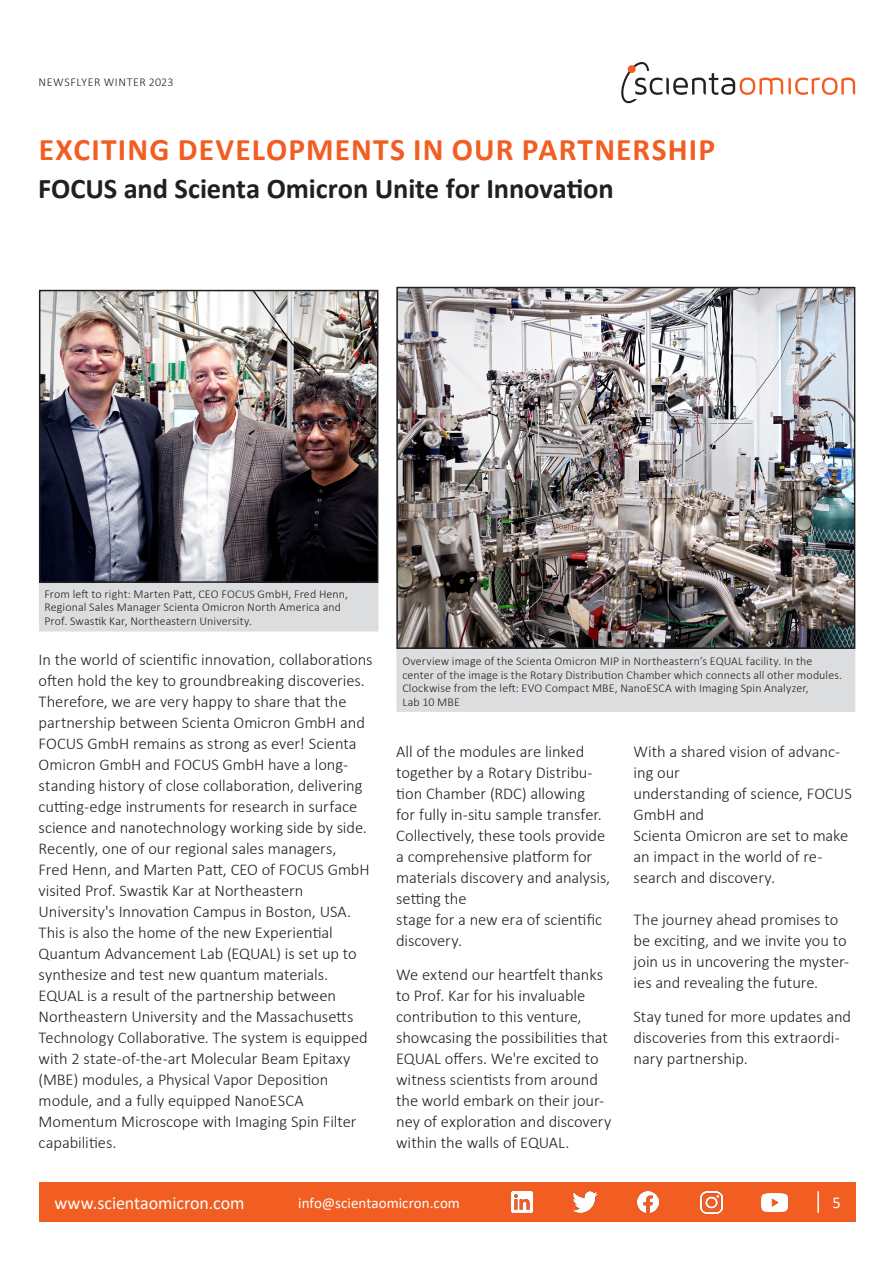
<style>
.page{position:relative;width:893px;height:1263px;background:#fff}
.page>*{position:absolute;margin:0;border:0;box-sizing:border-box;transform-origin:0 0}
.Headline1B{font:700 31.5px "Calibri";letter-spacing:.035em;color:#f25d21}
.Headline1B-2{font:700 28.5px "Calibri";letter-spacing:-.005em;color:#231f20}
.t1{font:18px "Calibri";letter-spacing:-.005em;color:#fff}
.Body_Text{font:300 16.5px/21px "Calibri";letter-spacing:-.005em;color:#231f20}
.Body_Text-2{font:16.5px "Calibri";color:#fff}
.t2{font:15px "Calibri";letter-spacing:.005em;color:#fff}
.Picture_Caption{font:300 12px/13.5px "Calibri";letter-spacing:.01em;color:#231f20}
.Picture_Caption-2{font:300 12px "Calibri";letter-spacing:.045em;color:#231f20}
</style>
<div class="page">
<div style="left:39px;top:583px;width:339px;height:48px;background:#dcdddf"></div>
<img style="left:42px;top:293px;width:333px;height:287px">
<div style="left:39px;top:290px;width:339px;height:293px;border:2px solid #231f20"></div>
<div style="left:396px;top:649px;width:459px;height:63px;background:#dcdddf"></div>
<img style="left:399px;top:290px;width:453px;height:356px">
<div style="left:396px;top:287px;width:459px;height:362px;border:2px solid #231f20"></div>
<div style="left:39px;top:1182px;width:816px;height:40px;background:#f25d21"></div>
<hr style="left:817px;top:1191px;width:2px;height:22px;background:#fff">
<svg style="left:621px;top:62px;width:234px;height:41px"></svg>
<img style="left:638px;top:1191px;width:21px;height:22px">
<img style="left:701px;top:1191px;width:21px;height:22px">
<img style="left:511px;top:1191px;width:22px;height:22px">
<img style="left:572px;top:1191px;width:26px;height:21px">
<img style="left:762px;top:1193px;width:25px;height:18px">
<p class="Picture_Caption-2" style="left:39px;top:74px;width:136px">NEWSFLYER WINTER 2023</p>
<p class="Headline1B" style="left:39px;top:127px;width:678px">EXCITING DEVELOPMENTS IN OUR PARTNERSHIP</p>
<p class="Headline1B-2" style="left:38px;top:169px;width:577px">FOCUS and Scienta Omicron Unite for Innovation</p>
<p class="Picture_Caption" style="left:44px;top:587px;width:305px">From left to right: Marten Patt, CEO FOCUS GmbH, Fred Henn,<br>Regional Sales Manager Scienta Omicron North America and<br>Prof. Swastik Kar, Northeastern University.</p>
<p class="Body_Text" style="left:39px;top:648px;width:335px">In the world of scientific innovation, collaborations often hold the key to groundbreaking discoveries.<br>Therefore, we are very happy to share that the partnership between Scienta Omicron GmbH and FOCUS GmbH remains as strong as ever! Scienta Omicron GmbH and FOCUS GmbH have a long&shy;standing history of close collaboration, delivering cutting-edge instruments for research in surface science and nanotechnology working side by side.<br>Recently, one of our regional sales managers,<br>Fred Henn, and Marten Patt, CEO of FOCUS GmbH visited Prof. Swastik Kar at Northeastern University's Innovation Campus in Boston, USA.<br>This is also the home of the new Experiential Quantum Advancement Lab (EQUAL) is set up to synthesize and test new quantum materials.<br>EQUAL is a result of the partnership between Northeastern University and the Massachusetts Technology Collaborative. The system is equipped with 2 state-of-the-art Molecular Beam Epitaxy (MBE) modules, a Physical Vapor Deposition module, and a fully equipped NanoESCA Momentum Microscope with Imaging Spin Filter capabilities.</p>
<p class="Picture_Caption" style="left:402px;top:654px;width:441px">Overview image of the Scienta Omicron MIP in Northeastern’s EQUAL facility. In the center of the image is the Rotary Distribution Chamber which connects all other modules.<br>Clockwise from the left: EVO Compact MBE, NanoESCA with Imaging Spin Analyzer,<br>Lab 10 MBE</p>
<p class="Body_Text" style="left:396px;top:741px;width:216px">All of the modules are linked together by a Rotary Distribu&shy;tion Chamber (RDC) allowing<br>for fully in-situ sample transfer.<br>Collectively, these tools provide a comprehensive platform for materials discovery and analysis, setting the<br>stage for a new era of scientific discovery.</p>
<p class="Body_Text" style="left:396px;top:964px;width:217px">We extend our heartfelt thanks to Prof. Kar for his invaluable contribution to this venture, showcasing the possibilities that<br>EQUAL offers. We're excited to witness scientists from around the world embark on their jour&shy;ney of exploration and discovery within the walls of EQUAL.</p>
<p class="Body_Text" style="left:634px;top:741px;width:220px">With a shared vision of advanc&shy;ing our<br>understanding of science, FOCUS<br>GmbH and<br>Scienta Omicron are set to make an impact in the world of re&shy;search and discovery.</p>
<p class="Body_Text" style="left:634px;top:909px;width:217px">The journey ahead promises to be exciting, and we invite you to join us in uncovering the myster&shy;ies and revealing the future.</p>
<p class="Body_Text" style="left:634px;top:1006px;width:219px">Stay tuned for more updates and discoveries from this extraordi&shy;nary partnership.</p>
<p class="t1" style="left:54px;top:1190px;width:192px">www.scientaomicron.com</p>
<p class="t2" style="left:298px;top:1192px;width:163px">info@scientaomicron.com</p>
<p class="Body_Text-2" style="left:833px;top:1191px;width:10px">5</p>
</div>
